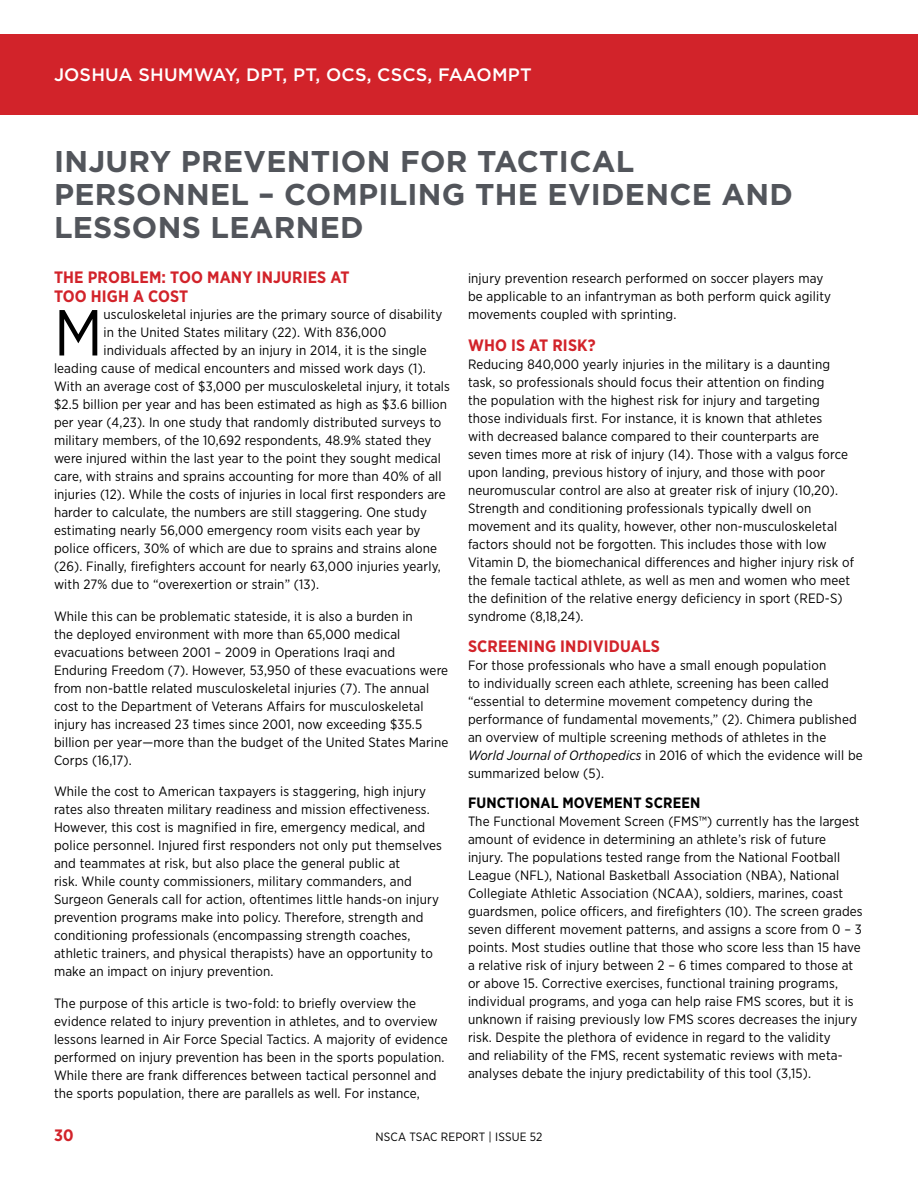
<style>
.page{position:relative;width:918px;height:1188px;background:#fff}
.page>*{position:absolute;margin:0;border:0;box-sizing:border-box;transform-origin:0 0}
.t1{font:64.95px "Gotham Narrow";color:#000}
.t2{font:700 30px/33px "Gotham";letter-spacing:.01em;color:#52555b}
.t3{font:500 18px "Gotham";letter-spacing:.01em;color:#fff}
.t4{font:700 16.5px/18px "Gotham Narrow";letter-spacing:.01em;color:#d2232a}
.t5{font:700 15px "Gotham Narrow";letter-spacing:.01em;color:#000}
.t6{font:13.5px/18px "Gotham Narrow";letter-spacing:.01em;color:#000}
.t7{font:12px "Gotham Narrow";letter-spacing:.01em;color:#000}
.s1{font-style:italic}
</style>
<div class="page">
<div style="left:0;top:34px;width:918px;height:81px;background:#d2232a"></div>
<h3 class="t3" style="left:54px;top:63px;width:479px">JOSHUA SHUMWAY, DPT, PT, OCS, CSCS, FAAOMPT</h3>
<h2 class="t2" style="left:54px;top:145px;width:740px">INJURY PREVENTION FOR TACTICAL<br>PERSONNEL – COMPILING THE EVIDENCE AND<br>LESSONS LEARNED</h2>
<p class="t4" style="left:54px;top:269px;width:297px">THE PROBLEM: TOO MANY INJURIES AT<br>TOO HIGH A COST</p>
<h1 class="t1" style="left:54px;top:292px;width:50px">M</h1>
<p class="t6" style="left:103px;top:305px;width:341px">usculoskeletal injuries are the primary source of disability</p>
<p class="t6" style="left:468px;top:269px;width:365px">injury prevention research performed on soccer players may be applicable to an infantryman as both perform quick agility movements coupled with sprinting.</p>
<p class="t4" style="left:468px;top:336px;width:129px">WHO IS AT RISK?</p>
<p class="t6" style="left:468px;top:355px;width:388px">Reducing 840,000 yearly injuries in the military is a daunting task, so professionals should focus their attention on finding<br>the population with the highest risk for injury and targeting those individuals first. For instance, it is known that athletes<br>with decreased balance compared to their counterparts are seven times more at risk of injury (14). Those with a valgus force upon landing, previous history of injury, and those with poor neuromuscular control are also at greater risk of injury (10,20).<br>Strength and conditioning professionals typically dwell on movement and its quality, however, other non-musculoskeletal factors should not be forgotten. This includes those with low Vitamin D, the biomechanical differences and higher injury risk of the female tactical athlete, as well as men and women who meet the definition of the relative energy deficiency in sport (RED-S) syndrome (8,18,24).</p>
<p class="t4" style="left:468px;top:638px;width:193px">SCREENING INDIVIDUALS</p>
<p class="t6" style="left:468px;top:656px;width:396px">For those professionals who have a small enough population<br>to individually screen each athlete, screening has been called “essential to determine movement competency during the performance of fundamental movements,” (2). Chimera published an overview of multiple screening methods of athletes in the <span class="s1">World Journal of Orthopedics</span> in 2016 of which the evidence will be summarized below (5).</p>
<p class="t5" style="left:468px;top:794px;width:234px">FUNCTIONAL MOVEMENT SCREEN</p>
<p class="t6" style="left:468px;top:812px;width:396px">The Functional Movement Screen (FMS™) currently has the largest amount of evidence in determining an athlete’s risk of future injury. The populations tested range from the National Football League (NFL), National Basketball Association (NBA), National Collegiate Athletic Association (NCAA), soldiers, marines, coast guardsmen, police officers, and firefighters (10). The screen grades seven different movement patterns, and assigns a score from 0 – 3 points. Most studies outline that those who score less than 15 have a relative risk of injury between 2 – 6 times compared to those at or above 15. Corrective exercises, functional training programs, individual programs, and yoga can help raise FMS scores, but it is unknown if raising previously low FMS scores decreases the injury risk. Despite the plethora of evidence in regard to the validity<br>and reliability of the FMS, recent systematic reviews with meta&shy;analyses debate the injury predictability of this tool (3,15).</p>
<p class="t6" style="left:103px;top:323px;width:284px">in the United States military (22). With 836,000</p>
<p class="t6" style="left:103px;top:341px;width:325px">individuals affected by an injury in 2014, it is the single</p>
<p class="t6" style="left:54px;top:359px;width:373px">leading cause of medical encounters and missed work days (1).</p>
<p class="t6" style="left:54px;top:377px;width:398px">With an average cost of $3,000 per musculoskeletal injury, it totals</p>
<p class="t6" style="left:54px;top:395px;width:395px">$2.5 billion per year and has been estimated as high as $3.6 billion</p>
<p class="t6" style="left:54px;top:413px;width:389px">per year (4,23). In one study that randomly distributed surveys to</p>
<p class="t6" style="left:54px;top:431px;width:379px">military members, of the 10,692 respondents, 48.9% stated they</p>
<p class="t6" style="left:54px;top:449px;width:389px">were injured within the last year to the point they sought medical</p>
<p class="t6" style="left:54px;top:467px;width:389px">care, with strains and sprains accounting for more than 40% of all</p>
<p class="t6" style="left:54px;top:485px;width:393px">injuries (12). While the costs of injuries in local first responders are</p>
<p class="t6" style="left:54px;top:503px;width:374px">harder to calculate, the numbers are still staggering. One study</p>
<p class="t6" style="left:54px;top:521px;width:368px">estimating nearly 56,000 emergency room visits each year by</p>
<p class="t6" style="left:54px;top:539px;width:385px">police officers, 30% of which are due to sprains and strains alone</p>
<p class="t6" style="left:54px;top:557px;width:388px">(26). Finally, firefighters account for nearly 63,000 injuries yearly,</p>
<p class="t6" style="left:54px;top:575px;width:267px">with 27% due to “overexertion or strain” (13).</p>
<p class="t6" style="left:54px;top:607px;width:396px">While this can be problematic stateside, it is also a burden in<br>the deployed environment with more than 65,000 medical evacuations between 2001 – 2009 in Operations Iraqi and Enduring Freedom (7). However, 53,950 of these evacuations were from non-battle related musculoskeletal injuries (7). The annual cost to the Department of Veterans Affairs for musculoskeletal injury has increased 23 times since 2001, now exceeding $35.5 billion per year—more than the budget of the United States Marine Corps (16,17).</p>
<p class="t6" style="left:54px;top:782px;width:389px">While the cost to American taxpayers is staggering, high injury rates also threaten military readiness and mission effectiveness.<br>However, this cost is magnified in fire, emergency medical, and police personnel. Injured first responders not only put themselves and teammates at risk, but also place the general public at<br>risk. While county commissioners, military commanders, and Surgeon Generals call for action, oftentimes little hands-on injury prevention programs make into policy. Therefore, strength and conditioning professionals (encompassing strength coaches, athletic trainers, and physical therapists) have an opportunity to make an impact on injury prevention.</p>
<p class="t6" style="left:54px;top:994px;width:395px">The purpose of this article is two-fold: to briefly overview the evidence related to injury prevention in athletes, and to overview lessons learned in Air Force Special Tactics. A majority of evidence performed on injury prevention has been in the sports population.<br>While there are frank differences between tactical personnel and the sports population, there are parallels as well. For instance,</p>
<p class="t4" style="left:54px;top:1126px;width:21px">30</p>
<p class="t7" style="left:376px;top:1129px;width:168px">NSCA TSAC REPORT | ISSUE 52</p>
</div>
